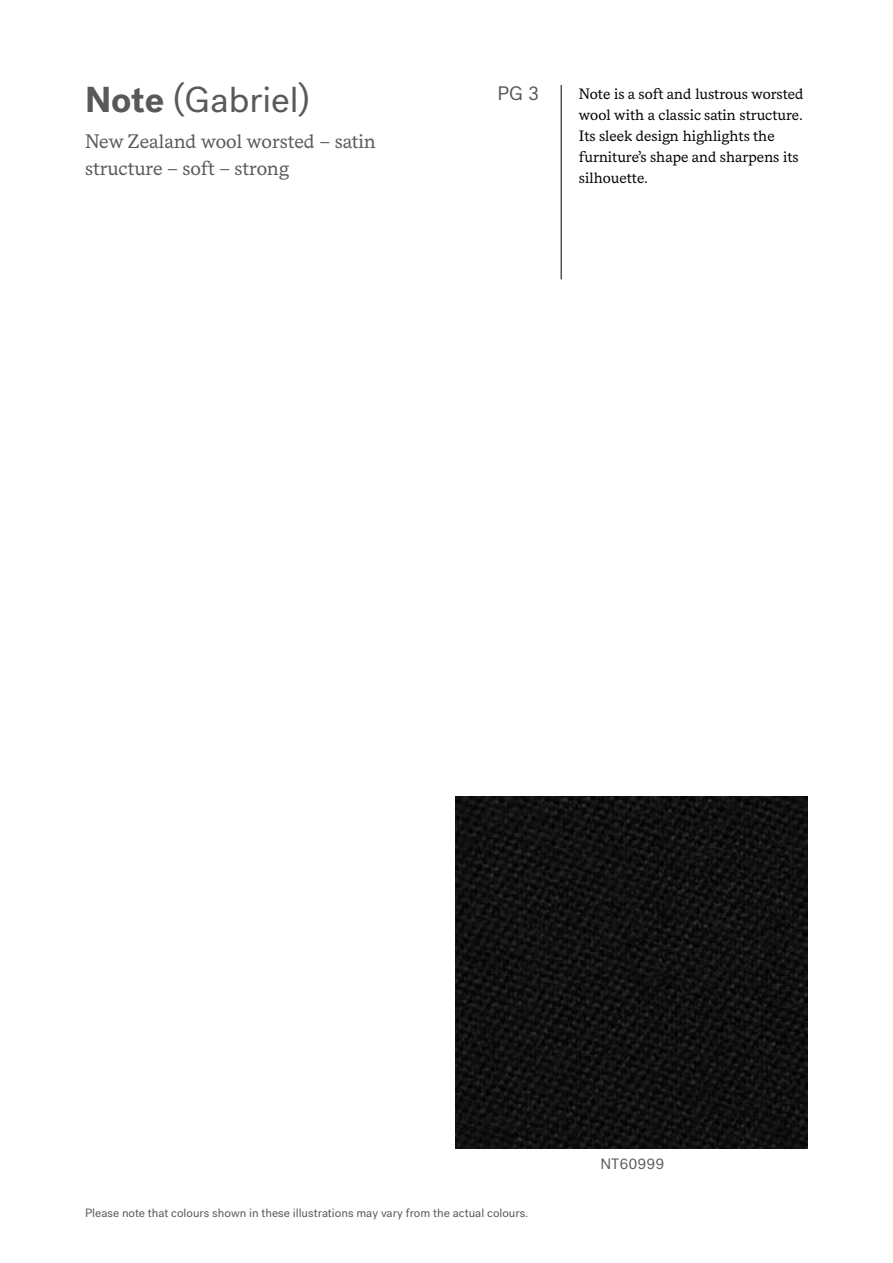
<style>
.page{position:relative;width:893px;height:1263px;background:#fff}
.page>*{position:absolute;margin:0;border:0;box-sizing:border-box;transform-origin:0 0}
.t1{font:36px "Post Grotesk";color:#58595b}
.t2{font:19.5px/27px "Messina Serif";color:#58595b}
.t3{font:19.5px "Post Grotesk";color:#58595b}
.t4{font:15px/21px "Messina Serif";color:#000}
.t5{font:15px "Post Grotesk";color:#58595b}
.t6{font:12px "Post Grotesk";color:#58595b}
.s1{font-weight:700}
</style>
<div class="page">
<hr style="left:561px;top:85px;width:1px;height:194px;background:#000">
<img style="left:456px;top:796px;width:352px;height:352px">
<h1 class="t1" style="left:85px;top:79px;width:227px"><span class="s1">Note</span> (Gabriel)</h1>
<h2 class="t2" style="left:85px;top:128px;width:292px">New Zealand wool worsted – satin structure – soft – strong</h2>
<h2 class="t3" style="left:497px;top:82px;width:43px">PG 3</h2>
<p class="t4" style="left:579px;top:84px;width:226px">Note is a soft and lustrous worsted wool with a classic satin structure.<br>Its sleek design highlights the furniture’s shape and sharpens its silhouette.</p>
<p class="t5" style="left:600px;top:1155px;width:66px">NT60999</p>
<p class="t6" style="left:85px;top:1205px;width:445px">Please note that colours shown in these illustrations may vary from the actual colours.</p>
</div>
